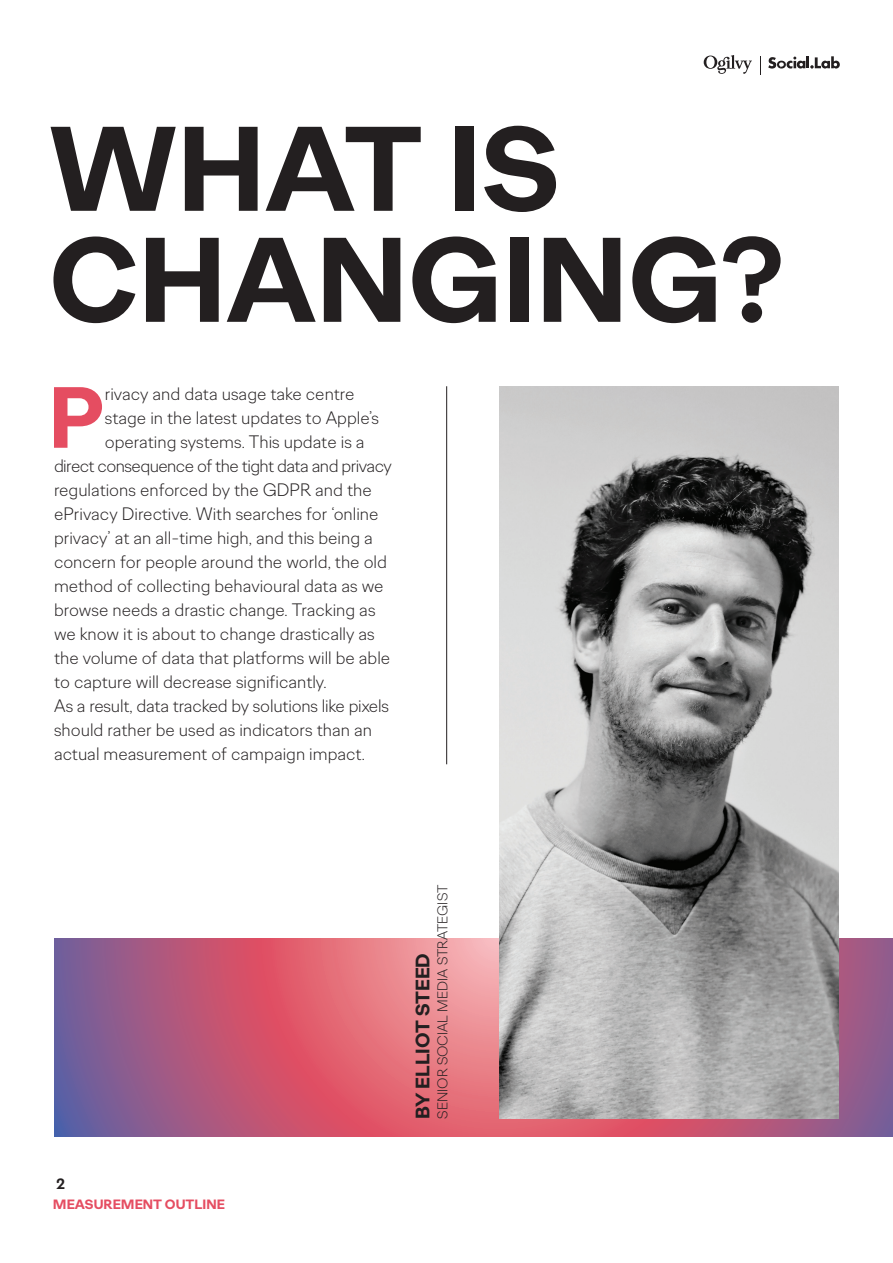
<style>
.page{position:relative;width:893px;height:1263px;background:#fff}
.page>*{position:absolute;margin:0;border:0;box-sizing:border-box;transform-origin:0 0}
.t1{font:700 120px "Ogilvy Sans";color:#231f20}
.Style_de_paragraphe{font:700 86.55px "Ogilvy Sans";color:#e54d61}
.t2{font:700 19.5px "Ogilvy Sans";color:#231f20}
.Style_de_paragraphe-2{font:300 18px "Ogilvy Sans";color:#231f20}
.Style_de_paragraphe-3{font:300 18px "Ogilvy Sans";letter-spacing:-.03em;color:#231f20}
.t3{font:700 15px "Ogilvy Sans";color:#231f20}
.t4{font:300 14.25px "Ogilvy Sans";color:#231f20}
.t5{font:700 13.5px "Ogilvy Sans";color:#e54d61}
</style>
<div class="page">
<svg style="left:54px;top:938px;width:839px;height:198px;background:#bf6481"></svg>
<img style="left:500px;top:386px;width:339px;height:733px">
<hr style="left:446px;top:386px;width:1px;height:378px;background:#231f20">
<svg style="left:704px;top:55px;width:48px;height:19px"></svg>
<svg style="left:768px;top:56px;width:72px;height:13px"></svg>
<svg style="left:760px;top:56px;width:1px;height:19px"></svg>
<p class="t1" style="left:49px;top:91px;width:513px">WHAT IS</p>
<p class="t1" style="left:49px;top:202px;width:736px">CHANGING?</p>
<p class="Style_de_paragraphe" style="left:48px;top:361px;width:58px">P</p>
<p class="Style_de_paragraphe-2" style="left:105px;top:382px;width:251px">rivacy and data usage take centre</p>
<p class="Style_de_paragraphe-2" style="left:105px;top:406px;width:276px">stage in the latest updates to Apple’s</p>
<p class="Style_de_paragraphe-2" style="left:105px;top:430px;width:261px">operating systems. This update is a</p>
<p class="Style_de_paragraphe-3" style="left:54px;top:454px;width:339px">direct consequence of the tight data and privacy</p>
<p class="Style_de_paragraphe-2" style="left:54px;top:478px;width:319px">regulations enforced by the GDPR and the</p>
<p class="Style_de_paragraphe-2" style="left:54px;top:502px;width:326px">ePrivacy Directive. With searches for ‘online</p>
<p class="Style_de_paragraphe-2" style="left:54px;top:526px;width:320px">privacy’ at an all-time high, and this being a</p>
<p class="Style_de_paragraphe-2" style="left:54px;top:550px;width:334px">concern for people around the world, the old</p>
<p class="Style_de_paragraphe-2" style="left:54px;top:574px;width:331px">method of collecting behavioural data as we</p>
<p class="Style_de_paragraphe-2" style="left:54px;top:598px;width:323px">browse needs a drastic change. Tracking as</p>
<p class="Style_de_paragraphe-2" style="left:54px;top:622px;width:322px">we know it is about to change drastically as</p>
<p class="Style_de_paragraphe-2" style="left:54px;top:646px;width:338px">the volume of data that platforms will be able</p>
<p class="Style_de_paragraphe-2" style="left:54px;top:670px;width:274px">to capture will decrease significantly.</p>
<p class="Style_de_paragraphe-2" style="left:54px;top:694px;width:336px">As a result, data tracked by solutions like pixels</p>
<p class="Style_de_paragraphe-2" style="left:54px;top:718px;width:320px">should rather be used as indicators than an</p>
<p class="Style_de_paragraphe-2" style="left:54px;top:742px;width:312px">actual measurement of campaign impact.</p>
<p class="t3" style="left:57px;top:1173px;width:10px">2</p>
<p class="t5" style="left:53px;top:1195px;width:173px">MEASUREMENT OUTLINE</p>
<p class="t4" style="left:433px;top:1119px;width:235px;rotate:-90deg">SENIOR SOCIAL MEDIA STRATEGIST</p>
<p class="t2" style="left:410px;top:1119px;width:167px;rotate:-90deg">BY ELLIOT STEED</p>
</div>
